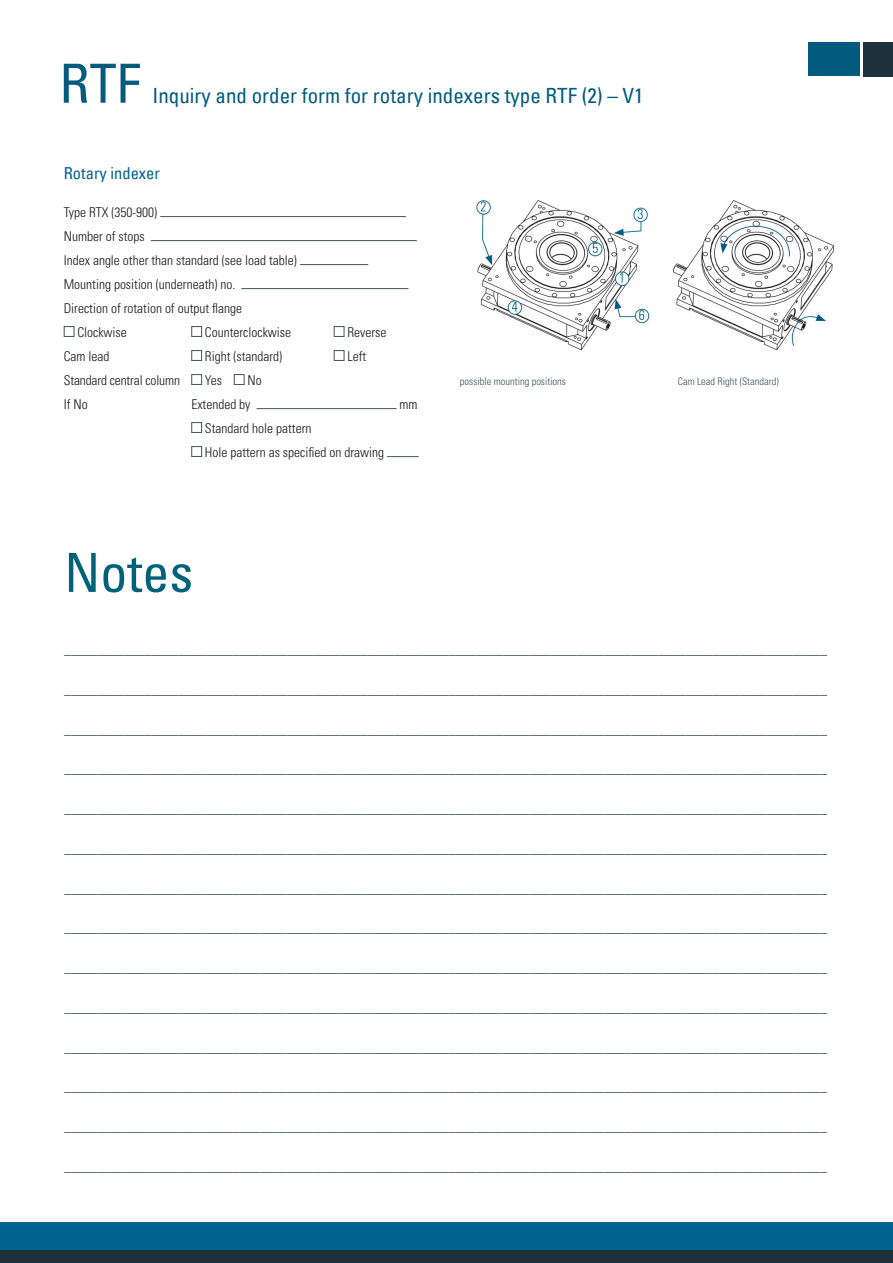
<style>
.page{position:relative;width:893px;height:1263px;background:#fff}
.page>*{position:absolute;margin:0;border:0;box-sizing:border-box;transform-origin:0 0}
.t1{font:condensed 54px "Univers LT Std";color:#006279}
.t2{font:condensed 54px "Univers LT";color:#005b7e}
.t3{font:condensed 21px "Univers LT";color:#005b7e}
.t4{font:condensed 16.5px "Univers LT";color:#00648e}
.t5{font:condensed 13.5px "Univers LT Std";color:#1e3039}
.t6{font:300 condensed 13.5px/24px "Univers LT Std";color:#1b1819}
.t7{font:300 condensed 10.5px "Univers LT Std";color:#475259}
</style>
<div class="page">
<div style="left:0;top:1222px;width:893px;height:41px;background:#00648e"></div>
<div style="left:0;top:1250px;width:893px;height:13px;background:#1e3039"></div>
<div style="left:863px;top:43px;width:30px;height:34px;background:#1e3039"></div>
<div style="left:808px;top:43px;width:51px;height:33px;background:#005b7e"></div>
<hr style="left:160px;top:216px;width:246px;height:1px;background:#475259">
<hr style="left:151px;top:240px;width:266px;height:1px;background:#475259">
<hr style="left:300px;top:264px;width:68px;height:1px;background:#475259">
<hr style="left:241px;top:288px;width:167px;height:1px;background:#475259">
<div style="left:64px;top:326px;width:10px;height:11px;border:1px solid #475259"></div>
<div style="left:191px;top:326px;width:11px;height:11px;border:1px solid #475259"></div>
<div style="left:334px;top:326px;width:10px;height:11px;border:1px solid #475259"></div>
<div style="left:191px;top:350px;width:11px;height:11px;border:1px solid #475259"></div>
<div style="left:334px;top:350px;width:10px;height:11px;border:1px solid #475259"></div>
<div style="left:191px;top:374px;width:11px;height:11px;border:1px solid #475259"></div>
<div style="left:234px;top:374px;width:10px;height:11px;border:1px solid #475259"></div>
<hr style="left:257px;top:408px;width:140px;height:1px;background:#475259">
<div style="left:191px;top:422px;width:11px;height:11px;border:1px solid #475259"></div>
<div style="left:191px;top:446px;width:11px;height:11px;border:1px solid #475259"></div>
<hr style="left:387px;top:456px;width:32px;height:1px;background:#475259">
<img style="left:476px;top:200px;width:358px;height:151px">
<h1 class="t2" style="left:60px;top:49px;width:83px">RTF</h1>
<h2 class="t3" style="left:153px;top:82px;width:493px">Inquiry and order form for rotary indexers type RTF (2) – V1</h2>
<p class="t4" style="left:64px;top:163px;width:98px">Rotary indexer</p>
<p class="t6" style="left:64px;top:200px;width:95px">Type RTX (350-900)</p>
<p class="t6" style="left:64px;top:224px;width:82px">Number of stops</p>
<p class="t6" style="left:64px;top:248px;width:235px">Index angle other than standard (see load table)</p>
<p class="t6" style="left:64px;top:272px;width:173px">Mounting position (underneath) no.</p>
<p class="t6" style="left:64px;top:296px;width:180px">Direction of rotation of output flange</p>
<p class="t6" style="left:77px;top:320px;width:51px">Clockwise</p>
<p class="t6" style="left:205px;top:320px;width:88px">Counterclockwise</p>
<p class="t6" style="left:347px;top:320px;width:40px">Reverse</p>
<p class="t6" style="left:64px;top:344px;width:47px">Cam lead</p>
<p class="t6" style="left:205px;top:344px;width:79px">Right (standard)</p>
<p class="t6" style="left:347px;top:344px;width:20px">Left</p>
<p class="t6" style="left:64px;top:368px;width:118px">Standard central column</p>
<p class="t6" style="left:205px;top:368px;width:19px">Yes</p>
<p class="t6" style="left:247px;top:368px;width:16px">No</p>
<p class="t6" style="left:64px;top:392px;width:25px">If No</p>
<p class="t6" style="left:191px;top:392px;width:61px">Extended by</p>
<p class="t6" style="left:400px;top:392px;width:20px">mm</p>
<p class="t6" style="left:205px;top:416px;width:181px">Standard hole pattern<br>Hole pattern as specified on drawing</p>
<h1 class="t1" style="left:64px;top:538px;width:131px">Notes</h1>
<p class="t7" style="left:460px;top:375px;width:108px">possible mounting positions</p>
<p class="t7" style="left:678px;top:375px;width:102px">Cam Lead Right (Standard)</p>
<p class="t5" style="left:64px;top:641px;width:764px">_________________________________________________________________________________________________________________</p>
<p class="t5" style="left:64px;top:680px;width:764px">_________________________________________________________________________________________________________________</p>
<p class="t5" style="left:64px;top:720px;width:764px">_________________________________________________________________________________________________________________</p>
<p class="t5" style="left:64px;top:760px;width:764px">_________________________________________________________________________________________________________________</p>
<p class="t5" style="left:64px;top:800px;width:764px">_________________________________________________________________________________________________________________</p>
<p class="t5" style="left:64px;top:839px;width:764px">_________________________________________________________________________________________________________________</p>
<p class="t5" style="left:64px;top:879px;width:764px">_________________________________________________________________________________________________________________</p>
<p class="t5" style="left:64px;top:919px;width:764px">_________________________________________________________________________________________________________________</p>
<p class="t5" style="left:64px;top:959px;width:764px">_________________________________________________________________________________________________________________</p>
<p class="t5" style="left:64px;top:998px;width:764px">_________________________________________________________________________________________________________________</p>
<p class="t5" style="left:64px;top:1038px;width:764px">_________________________________________________________________________________________________________________</p>
<p class="t5" style="left:64px;top:1078px;width:764px">_________________________________________________________________________________________________________________</p>
<p class="t5" style="left:64px;top:1118px;width:764px">_________________________________________________________________________________________________________________</p>
<p class="t5" style="left:64px;top:1157px;width:764px">_________________________________________________________________________________________________________________</p>
</div>
